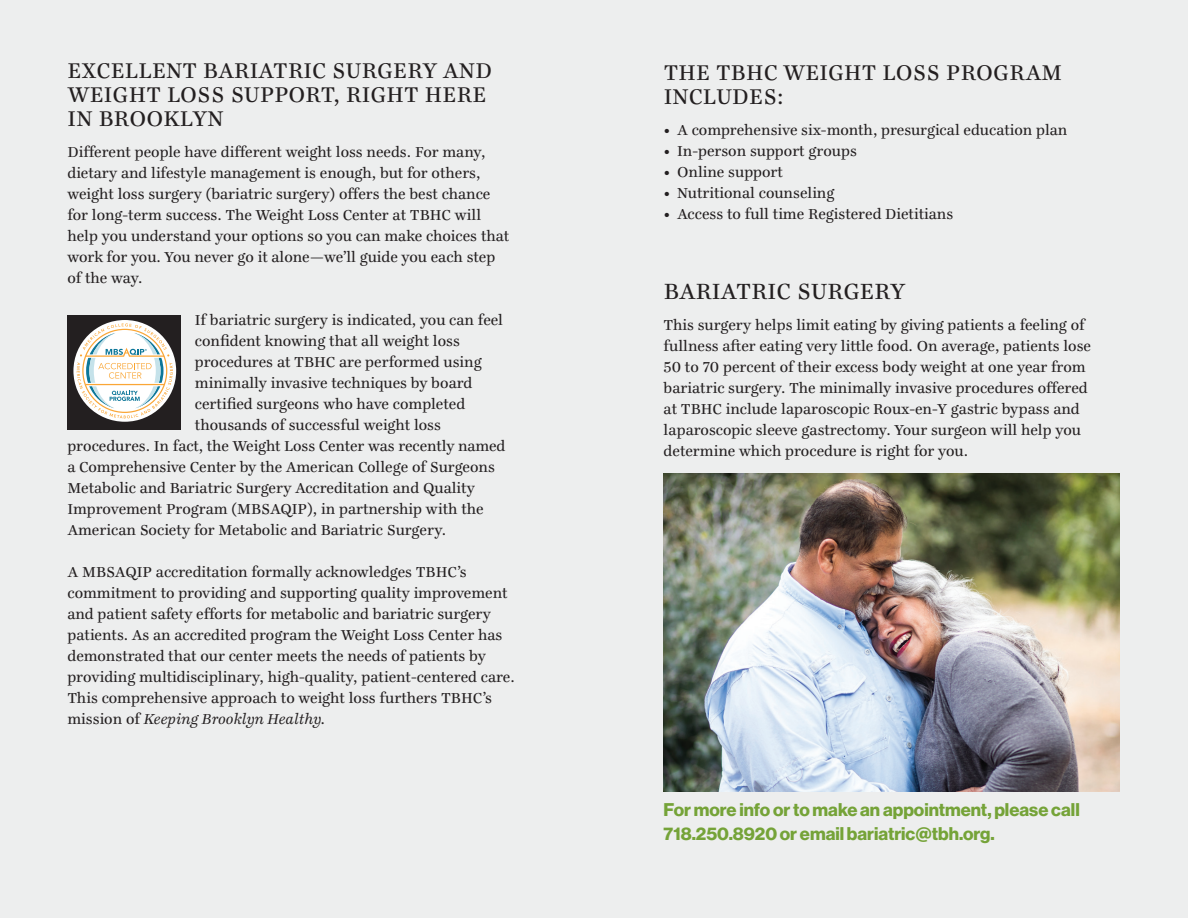
<style>
.page{position:relative;width:1188px;height:918px;background:#edeeee}
.page>*{position:absolute;margin:0;border:0;box-sizing:border-box;transform-origin:0 0}
.t1{font:24px "Ingeborg";letter-spacing:.005em;color:#231f20}
.t2{font:23.25px/24px "Ingeborg";letter-spacing:.01em;color:#231f20}
.t3{font:18px "N Haas Grotesk DS Std 75 Bd";color:#75a338}
.t4{font:15.75px/21px "Ingeborg";color:#231f20}
.s1{font-style:italic}
</style>
<div class="page">
<div style="left:68px;top:315px;width:113px;height:114px;background:#231f20"></div>
<svg style="left:73px;top:320px;width:103px;height:102px"></svg>
<svg style="left:77px;top:323px;width:96px;height:95px;background:#cecdc4"></svg>
<img style="left:664px;top:473px;width:455px;height:319px">
<p class="t2" style="left:68px;top:58px;width:426px">EXCELLENT BARIATRIC SURGERY AND<br>WEIGHT LOSS SUPPORT, RIGHT HERE</p>
<p class="t2" style="left:68px;top:106px;width:158px">IN BROOKLYN</p>
<p class="t4" style="left:68px;top:142px;width:419px">Different people have different weight loss needs. For many,</p>
<p class="t4" style="left:68px;top:163px;width:415px">dietary and lifestyle management is enough, but for others,</p>
<p class="t4" style="left:68px;top:184px;width:424px">weight loss surgery (bariatric surgery) offers the best chance</p>
<p class="t4" style="left:68px;top:205px;width:415px">for long-term success. The Weight Loss Center at TBHC will</p>
<p class="t4" style="left:68px;top:226px;width:443px">help you understand your options so you can make choices that work for you. You never go it alone—we’ll guide you each step</p>
<p class="t4" style="left:68px;top:268px;width:77px">of the way.</p>
<p class="t4" style="left:195px;top:310px;width:310px">If bariatric surgery is indicated, you can feel confident knowing that all weight loss</p>
<p class="t4" style="left:195px;top:352px;width:288px">procedures at TBHC are performed using</p>
<p class="t4" style="left:195px;top:373px;width:279px">minimally invasive techniques by board</p>
<p class="t4" style="left:195px;top:394px;width:272px">certified surgeons who have completed</p>
<p class="t4" style="left:195px;top:415px;width:248px">thousands of successful weight loss</p>
<p class="t4" style="left:68px;top:436px;width:439px">procedures. In fact, the Weight Loss Center was recently named</p>
<p class="t4" style="left:68px;top:457px;width:429px">a Comprehensive Center by the American College of Surgeons</p>
<p class="t4" style="left:68px;top:478px;width:409px">Metabolic and Bariatric Surgery Accreditation and Quality</p>
<p class="t4" style="left:68px;top:499px;width:418px">Improvement Program (MBSAQIP), in partnership with the<br>American Society for Metabolic and Bariatric Surgery.</p>
<p class="t4" style="left:68px;top:562px;width:401px">A MBSAQIP accreditation formally acknowledges TBHC’s</p>
<p class="t4" style="left:68px;top:583px;width:442px">commitment to providing and supporting quality improvement and patient safety efforts for metabolic and bariatric surgery patients. As an accredited program the Weight Loss Center has demonstrated that our center meets the needs of patients by</p>
<p class="t4" style="left:68px;top:667px;width:449px">providing multidisciplinary, high-quality, patient-centered care.<br>This comprehensive approach to weight loss furthers TBHC’s mission of <span class="s1">Keeping Brooklyn Healthy.</span></p>
<p class="t2" style="left:664px;top:60px;width:400px">THE TBHC WEIGHT LOSS PROGRAM</p>
<p class="t2" style="left:664px;top:84px;width:121px">INCLUDES:</p>
<p class="t4" style="left:664px;top:119px;width:405px">• A comprehensive six-month, presurgical education plan</p>
<p class="t4" style="left:664px;top:140px;width:195px">• In-person support groups</p>
<p class="t4" style="left:664px;top:161px;width:121px">• Online support</p>
<p class="t4" style="left:664px;top:182px;width:172px">• Nutritional counseling</p>
<p class="t4" style="left:664px;top:203px;width:291px">• Access to full time Registered Dietitians</p>
<p class="t1" style="left:664px;top:277px;width:243px">BARIATRIC SURGERY</p>
<p class="t4" style="left:664px;top:314px;width:422px">This surgery helps limit eating by giving patients a feeling of</p>
<p class="t4" style="left:664px;top:335px;width:429px">fullness after eating very little food. On average, patients lose</p>
<p class="t4" style="left:664px;top:356px;width:424px">50 to 70 percent of their excess body weight at one year from</p>
<p class="t4" style="left:664px;top:377px;width:426px">bariatric surgery. The minimally invasive procedures offered</p>
<p class="t4" style="left:664px;top:398px;width:418px">at TBHC include laparoscopic Roux-en-Y gastric bypass and</p>
<p class="t4" style="left:664px;top:419px;width:419px">laparoscopic sleeve gastrectomy. Your surgeon will help you</p>
<p class="t4" style="left:664px;top:440px;width:306px">determine which procedure is right for you.</p>
<p class="t3" style="left:664px;top:799px;width:418px">For more info or to make an appointment, please call</p>
<p class="t3" style="left:664px;top:823px;width:333px">718.250.8920 or email bariatric@tbh.org.</p>
</div>
